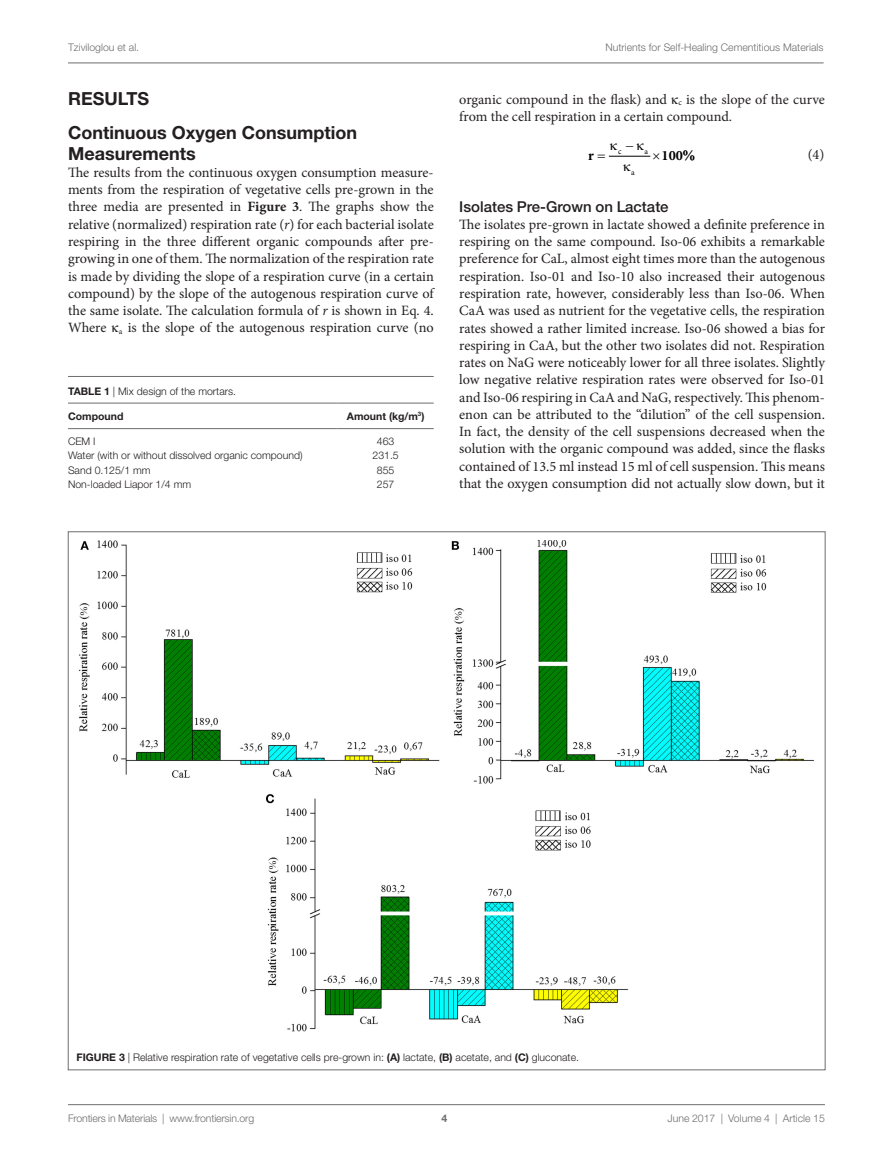
<style>
.page{position:relative;width:893px;height:1170px;background:#fff}
.page>*{position:absolute;margin:0;border:0;box-sizing:border-box;transform-origin:0 0}
.t1{font:700 18px/33.8px "Helvetica Neue LT Std";color:#231f20}
.t2{font:500 15px "Helvetica Neue LT Std";color:#231f20}
.t3{font:14.25px/17.2px "Minion Pro";letter-spacing:-.005em;color:#231f20;text-align:justify}
.t4{font:700 14.25px "Minion Pro";color:#000}
.t5{font:300 10.5px "Helvetica Neue LT Std";color:#231f20}
.t6{font:300 10.5px "Helvetica Neue LT Std";color:#6c6d70}
.t7{font:700 10.5px "Helvetica Neue LT Std";color:#231f20}
.t8{font:700 10.5px "Helvetica Neue LT Std";color:#6c6d70}
.t9{font:8.25px "Minion Pro";color:#000}
.s1{font-weight:700}
.s2{font-style:italic}
.s3{font-family:"STIX General"}
</style>
<div class="page">
<img style="left:79px;top:540px;width:735px;height:491px">
<hr style="left:68px;top:376px;width:366px;height:1px;background:#6c6d70">
<hr style="left:68px;top:403px;width:269px;height:1px;background:#6c6d70">
<hr style="left:68px;top:428px;width:269px;height:1px;background:#6c6d70">
<hr style="left:338px;top:403px;width:96px;height:1px;background:#6c6d70">
<hr style="left:338px;top:428px;width:96px;height:1px;background:#6c6d70">
<hr style="left:68px;top:63px;width:756px;height:1px;background:#6c6d70">
<hr style="left:68px;top:1104px;width:757px;height:1px;background:#6c6d70">
<hr style="left:609px;top:156px;width:41px;height:1px;background:#000">
<svg style="left:608px;top:155px;width:10px;height:2px"></svg>
<p class="t6" style="left:68px;top:41px;width:73px">Tziviloglou et al.</p>
<p class="t6" style="left:605px;top:41px;width:220px">Nutrients for Self-Healing Cementitious Materials</p>
<p class="t1" style="left:68px;top:81px;width:291px;text-indent:36px">ULTS<br>Continuous Oxygen Consumption</p>
<p class="t1" style="left:68px;top:136px;width:129px">Measurements</p>
<p class="t3" style="left:68px;top:164px;width:367px">The results from the continuous oxygen consumption measure&shy;ments from the respiration of vegetative cells pre-grown in the three media are presented in <span class="s1">Figure 3</span>. The graphs show the relative (normalized) respiration rate (<span class="s2">r</span>) for each bacterial isolate respiring in the three different organic compounds after pre&shy;growing in one of them. The normalization of the respiration rate is made by dividing the slope of a respiration curve (in a certain compound) by the slope of the autogenous respiration curve of the same isolate. The calculation formula of <span class="s2">r</span> is shown in Eq. 4.<br>Where <span class="s3">κ</span><sub>a</sub> is the slope of the autogenous respiration curve (no</p>
<p class="t1" style="left:68px;top:81px;width:13px">RES</p>
<p class="t5" style="left:68px;top:384px;width:170px"><span class="s1">TABLE 1</span> | Mix design of the mortars.</p>
<p class="t7" style="left:68px;top:409px;width:57px">Compound</p>
<p class="t7" style="left:347px;top:409px;width:79px">Amount (kg/m<sup>3</sup>)</p>
<p class="t5" style="left:68px;top:435px;width:29px">CEM I</p>
<p class="t5" style="left:377px;top:435px;width:19px">463</p>
<p class="t5" style="left:68px;top:449px;width:236px">Water (with or without dissolved organic compound)</p>
<p class="t5" style="left:372px;top:449px;width:28px">231.5</p>
<p class="t5" style="left:68px;top:463px;width:84px">Sand 0.125/1 mm</p>
<p class="t5" style="left:377px;top:463px;width:19px">855</p>
<p class="t5" style="left:68px;top:477px;width:125px">Non-loaded Liapor 1/4 mm</p>
<p class="t5" style="left:377px;top:477px;width:19px">257</p>
<p class="t3" style="left:459px;top:91px;width:367px">organic compound in the flask) and <span class="s3">κ</span><sub>c</sub> is the slope of the curve from the cell respiration in a certain compound.</p>
<p class="t4" style="left:588px;top:145px;width:7px">r</p>
<p class="t4" style="left:661px;top:145px;width:23px">100</p>
<p class="t9" style="left:618px;top:146px;width:17px">−c</p>
<p class="t9" style="left:644px;top:146px;width:5px">a</p>
<p class="t9" style="left:631px;top:167px;width:5px">a</p>
<p class="t3" style="left:808px;top:146px;width:18px">(4)</p>
<p class="t2" style="left:459px;top:197px;width:211px">Isolates Pre-Grown on Lactate</p>
<p class="t3" style="left:459px;top:216px;width:367px">The isolates pre-grown in lactate showed a definite preference in respiring on the same compound. Iso-06 exhibits a remarkable preference for CaL, almost eight times more than the autogenous respiration. Iso-01 and Iso-10 also increased their autogenous respiration rate, however, considerably less than Iso-06. When CaA was used as nutrient for the vegetative cells, the respiration rates showed a rather limited increase. Iso-06 showed a bias for respiring in CaA, but the other two isolates did not. Respiration rates on NaG were noticeably lower for all three isolates. Slightly low negative relative respiration rates were observed for Iso-01 and Iso-06 respiring in CaA and NaG, respectively. This phenom&shy;enon can be attributed to the “dilution” of the cell suspension.<br>In fact, the density of the cell suspensions decreased when the solution with the organic compound was added, since the flasks contained of 13.5 ml instead 15 ml of cell suspension. This means that the oxygen consumption did not actually slow down, but it</p>
<p class="t5" style="left:77px;top:1051px;width:504px"><span class="s1">FIG URE 3</span> | Relative respiration rate of vegetative cells pre-grown in: <span class="s1">(A)</span> lactate, <span class="s1">(B)</span> acetate, and <span class="s1">(C)</span> gluconate.</p>
<p class="t6" style="left:68px;top:1111px;width:188px">Frontiers in Materials | www.frontiersin.org</p>
<p class="t6" style="left:667px;top:1111px;width:159px">June 2017 | Volume 4 | Article 15</p>
<p class="t8" style="left:441px;top:1111px;width:7px">4</p>
</div>
